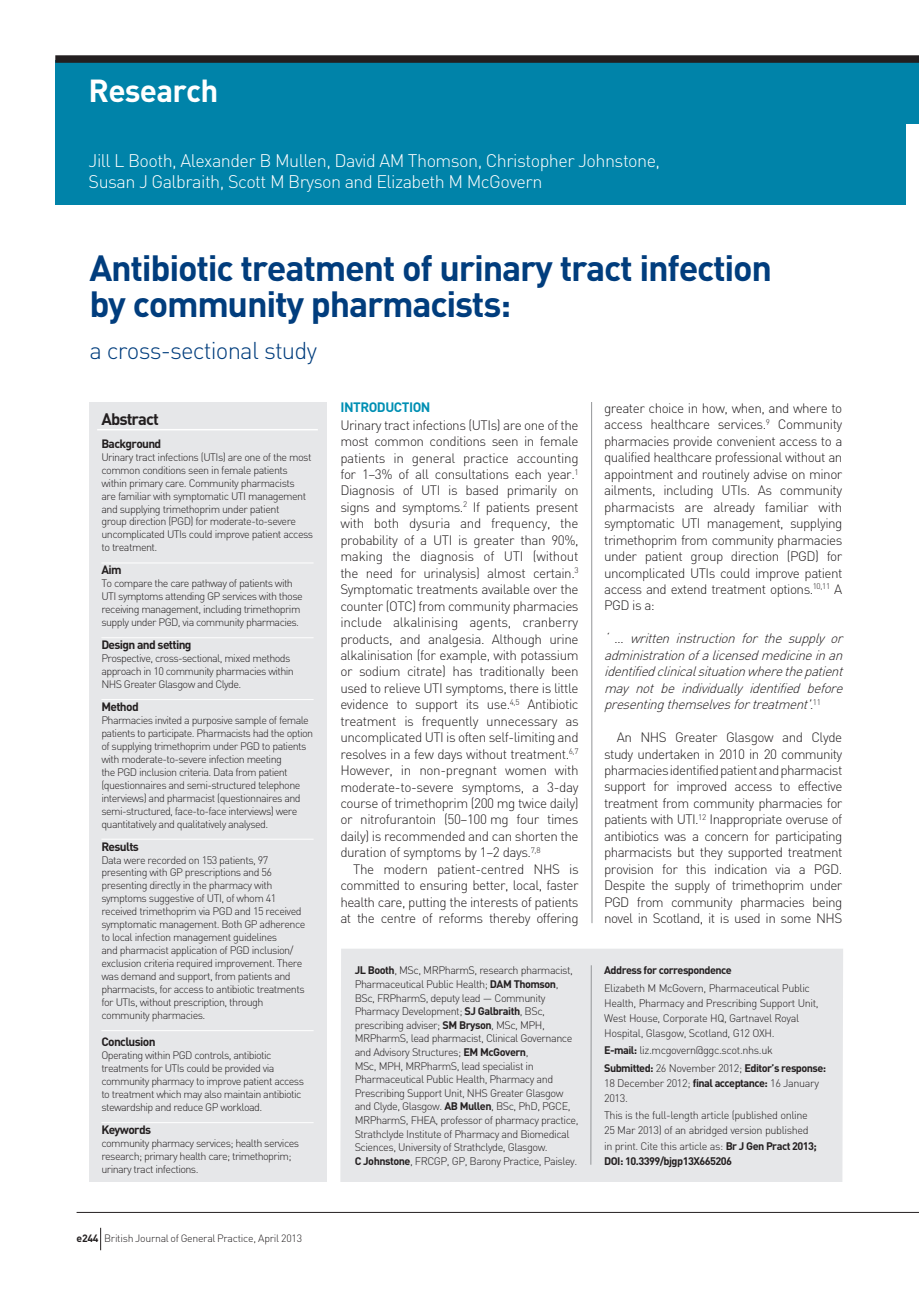
<style>
.page{position:relative;width:919px;height:1289px;background:#fff}
.page>*{position:absolute;margin:0;border:0;box-sizing:border-box;transform-origin:0 0}
.t1{font:700 36px/36px "DIN";letter-spacing:-.035em;color:#013d7d}
.t2{font:700 31.5px "DIN";letter-spacing:-.025em;color:#fff}
.t3{font:300 24px "DIN";letter-spacing:-.035em;color:#013d7d}
.t4{font:300 18px/21px "DIN";letter-spacing:-.03em;color:#fff}
.t5{font:700 16.5px "DIN";letter-spacing:-.055em;color:#231f20}
.t6{font:300 13.5px/16.5px "DIN";letter-spacing:-.04em;color:#231f20;text-align:justify}
.t7{font:italic 300 13.5px/16.5px "DIN";color:#231f20;text-align:justify}
.t8{font:700 13.5px "DIN";color:#008fb3}
.t9{font:700 12px "DIN";letter-spacing:-.055em;color:#231f20}
.t10{font:300 10.8px/12.9px "DIN";letter-spacing:-.05em;color:#231f20}
.t11{font:700 10.8px "DIN";letter-spacing:-.05em;color:#231f20}
.t12{font:300 10.5px "DIN";letter-spacing:-.025em;color:#231f20}
.s1{font-weight:700}
</style>
<div class="page">
<hr style="left:591px;top:402px;width:1px;height:521px;background:#939598">
<div style="left:340px;top:949px;width:503px;height:232px;background:#e6e7e9"></div>
<hr style="left:590px;top:965px;width:1px;height:199px;background:#939598">
<div style="left:55px;top:60px;width:851px;height:145px;background:#0083a9"></div>
<div style="left:89px;top:402px;width:237px;height:779px;background:#e6e7e9"></div>
<hr style="left:97px;top:429px;width:221px;height:1px;background:#fff">
<hr style="left:101px;top:562px;width:212px;height:1px;background:#fff">
<hr style="left:101px;top:637px;width:212px;height:1px;background:#fff">
<hr style="left:101px;top:699px;width:212px;height:1px;background:#fff">
<hr style="left:101px;top:838px;width:212px;height:1px;background:#fff">
<hr style="left:101px;top:1030px;width:212px;height:1px;background:#fff">
<hr style="left:101px;top:1122px;width:212px;height:1px;background:#fff">
<hr style="left:77px;top:1211px;width:841px;height:1px;background:#231f20">
<svg style="left:100px;top:1227px;width:1px;height:23px"></svg>
<div style="left:906px;top:60px;width:12px;height:64px;background:#0083a9"></div>
<div style="left:55px;top:55px;width:863px;height:8px;background:#231f20"></div>
<h2 class="t2" style="left:89px;top:70px;width:131px">Research</h2>
<h3 class="t4" style="left:89px;top:150px;width:573px">Jill L Booth, Alexander B Mullen, David AM Thomson, Christopher Johnstone,<br>Susan J Galbraith, Scott M Bryson and Elizabeth M McGovern</h3>
<h1 class="t1" style="left:89px;top:248px;width:684px">Antibiotic treatment of urinary tract infection by community pharmacists:</h1>
<h3 class="t3" style="left:89px;top:336px;width:229px">a cross-sectional study</h3>
<h3 class="t5" style="left:101px;top:408px;width:59px">Abstract</h3>
<p class="t9" style="left:101px;top:435px;width:61px">Background</p>
<p class="t10" style="left:101px;top:450px;width:213px">Urinary tract infections (UTIs) are one of the most common conditions seen in female patients within primary care. Community pharmacists<br>are familiar with symptomatic UTI management and supplying trimethoprim under patient<br>group direction (PGD) for moderate-to-severe uncomplicated UTIs could improve patient access to treatment.</p>
<p class="t9" style="left:101px;top:562px;width:22px">Aim</p>
<p class="t10" style="left:101px;top:577px;width:203px">To compare the care pathway of patients with UTI symptoms attending GP services with those receiving management, including trimethoprim supply under PGD, via community pharmacies.</p>
<p class="t9" style="left:101px;top:637px;width:92px">Design and setting</p>
<p class="t10" style="left:101px;top:651px;width:194px">Prospective, cross-sectional, mixed methods approach in 10 community pharmacies within<br>NHS Greater Glasgow and Clyde.</p>
<p class="t9" style="left:101px;top:698px;width:39px">Method</p>
<p class="t10" style="left:101px;top:713px;width:213px">Pharmacies invited a purposive sample of female patients to participate. Pharmacists had the option of supplying trimethoprim under PGD to patients with moderate-to-severe infection meeting<br>the PGD inclusion criteria. Data from patient (questionnaires and semi-structured telephone interviews) and pharmacist (questionnaires and semi-structured, face-to-face interviews) were quantitatively and qualitatively analysed.</p>
<p class="t9" style="left:101px;top:838px;width:39px">Results</p>
<p class="t10" style="left:101px;top:853px;width:206px">Data were recorded on 153 patients, 97 presenting with GP prescriptions and 56 presenting directly in the pharmacy with symptoms suggestive of UTI, of whom 41 received trimethoprim via PGD and 15 received symptomatic management. Both GP adherence to local infection management guidelines<br>and pharmacist application of PGD inclusion/ exclusion criteria required improvement. There was demand and support, from patients and pharmacists, for access to antibiotic treatments for UTIs, without prescription, through community pharmacies.</p>
<p class="t9" style="left:101px;top:1034px;width:56px">Conclusion</p>
<p class="t10" style="left:101px;top:1048px;width:204px">Operating within PGD controls, antibiotic treatments for UTIs could be provided via community pharmacy to improve patient access to treatment which may also maintain antibiotic stewardship and reduce GP workload.</p>
<p class="t9" style="left:101px;top:1121px;width:51px">Keywords</p>
<p class="t10" style="left:101px;top:1136px;width:199px">community pharmacy services; health services research; primary health care; trimethoprim; urinary tract infections.</p>
<p class="t12" style="left:77px;top:1232px;width:227px"><span class="s1">e244</span> British Journal of General Practice, April 2013</p>
<p class="t8" style="left:340px;top:398px;width:92px">Introduction</p>
<p class="t6" style="left:340px;top:416px;width:240px">Urinary tract infections (UTIs) are one of the most common conditions seen in female patients in general practice accounting for 1–3% of all consultations each year.<sup>1<br></sup>Diagnosis of UTI is based primarily on signs and symptoms.<sup>2</sup> If patients present with both dysuria and frequency, the probability of a UTI is greater than 90%, making the diagnosis of UTI (without the need for urinalysis) almost certain.<sup>3<br></sup>Symptomatic treatments available over the counter (OTC) from community pharmacies include alkalinising agents, cranberry products, and analgesia. Although urine alkalinisation (for example, with potassium or sodium citrate) has traditionally been used to relieve UTI symptoms, there is little evidence to support its use.<sup>4,5</sup> Antibiotic treatment is frequently unnecessary as uncomplicated UTI is often self-limiting and resolves in a few days without treatment.<sup>6,7<br></sup>However, in non-pregnant women with moderate-to-severe symptoms, a 3-day course of trimethoprim (200 mg twice daily) or nitrofurantoin (50–100 mg four times daily) is recommended and can shorten the duration of symptoms by 1–2 days.<sup>7,8</sup></p>
<p class="t6" style="left:340px;top:860px;width:240px;text-indent:13px">The modern patient-centred NHS is committed to ensuring better, local, faster health care, putting the interests of patients at the centre of reforms thereby offering</p>
<p class="t6" style="left:604px;top:399px;width:240px">greater choice in how, when, and where to access healthcare services.<sup>9</sup> Community pharmacies provide convenient access to a qualified healthcare professional without an appointment and routinely advise on minor ailments, including UTIs. As community pharmacists are already familiar with symptomatic UTI management, supplying trimethoprim from community pharmacies under patient group direction (PGD) for uncomplicated UTIs could improve patient access and extend treatment options.<sup>10,11</sup> A PGD is a:</p>
<p class="t7" style="left:604px;top:630px;width:244px">‘ ... written instruction for the supply or administrationofalicensedmedicineinan identifiedclinicalsituationwherethepatient may not be individually identified before presentingthemselvesfortreatment'.<sup>1</sup> <sup>1</sup></p>
<p class="t6" style="left:604px;top:728px;width:240px;text-indent:13px">An NHS Greater Glasgow and Clyde study undertaken in 2010 in 20 community pharmacies identified patient and pharmacist support for improved access to effective treatment from community pharmacies for patients with UTI.<sup>12</sup> Inappropriate overuse of antibiotics was a concern for participating pharmacists but they supported treatment provision for this indication via a PGD.<br>Despite the supply of trimethoprim under PGD from community pharmacies being novel in Scotland, it is used in some NHS</p>
<p class="t10" style="left:354px;top:963px;width:225px;line-height:13.6px"><span class="s1">JL Booth</span>, MSc, MRPharmS, research pharmacist, Pharmaceutical Public Health; <span class="s1">DAM Thomson</span>, BSc, FRPharmS, deputy lead — Community Pharmacy Development; <span class="s1">SJ Galbraith</span>, BSc, prescribing adviser; <span class="s1">SM Bryson</span>, MSc, MPH, MRPharmS, lead pharmacist, Clinical Governance and Advisory Structures; <span class="s1">EM McGovern</span>,<br>MSc, MPH, MRPharmS, lead specialist in Pharmaceutical Public Health, Pharmacy and Prescribing Support Unit, NHS Greater Glasgow and Clyde, Glasgow. <span class="s1">AB Mullen</span>, BSc, PhD, PGCE, MRPharmS, FHEA, professor of pharmacy practice, Strathclyde Institute of Pharmacy and Biomedical Sciences, University of Strathclyde, Glasgow.<br><span class="s1">C Johnstone</span>, FRCGP, GP, Barony Practice, Paisley.</p>
<p class="t11" style="left:604px;top:963px;width:129px">Address for correspondence</p>
<p class="t10" style="left:604px;top:980px;width:216px;line-height:15.1px">Elizabeth M McGovern, Pharmaceutical Public Health, Pharmacy and Prescribing Support Unit, West House, Corporate HQ, Gartnavel Royal Hospital, Glasgow, Scotland, G12 OXH.</p>
<p class="t10" style="left:604px;top:1041px;width:223px;line-height:17.2px"><span class="s1">E-mail:</span> liz.mcgovern@ggc.scot.nhs.uk<br><span class="s1">Submitted:</span> 26 November 2012; <span class="s1">Editor’s response:</span></p>
<p class="t10" style="left:604px;top:1075px;width:216px;line-height:15.1px">18 December 2012; <span class="s1">final acceptance:</span> 16 January<br>2013.</p>
<p class="t10" style="left:604px;top:1107px;width:214px;line-height:15.1px">This is the full-length article (published online 25 Mar 2013) of an abridged version published in print. Cite this article as: <span class="s1">Br J Gen Pract 2013; DO I: 10.3399/bjgp13X665206</span></p>
</div>
